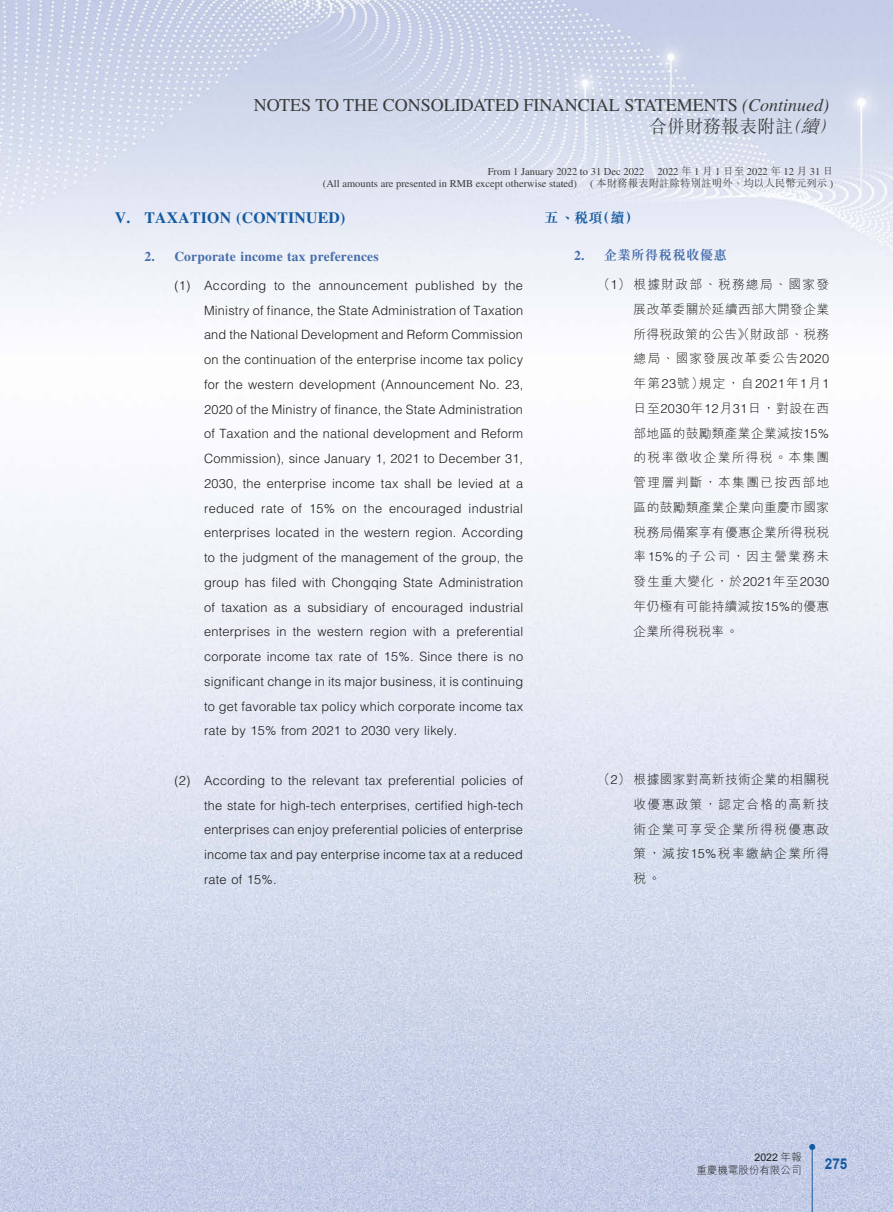
<style>
.page{position:relative;width:893px;height:1212px;background:#fff}
.page>*{position:absolute;margin:0;border:0;box-sizing:border-box;transform-origin:0 0}
.t1{font:18px "Times LT Std";color:#3c3c3b}
.t2{font:300 18px "M Sung HK";color:#3c3c3b}
.t3{font:700 15.75px "Times LT Std";letter-spacing:.015em;color:#145aa0}
.t4{font:700 15px "Arial";color:#145aa0;scale:.9 1}
.t5{font:700 14.25px "M Sung HK";color:#145aa0}
.t6{font:700 13.5px "Times LT Std";letter-spacing:.015em;color:#476eac}
.t7{font:700 13.5px "M Sung HK";letter-spacing:.015em;color:#476eac}
.t8{font:300 12.75px/24.8px "Helvetica LT Std";letter-spacing:.015em;color:#1c1c1b;text-align:justify}
.t9{font:300 12.75px/24.8px "M Hei HK";letter-spacing:.08em;color:#1c1c1b;text-align:justify}
.t10{font:10.5px/12px "Times LT Std";color:#3c3c3b;text-align:right}
.t11{font:300 10.5px "M Hei HK";color:#1c1c1b}
.t12{font:10.5px "Arial";color:#1c1c1b}
.s1{font-style:italic}
.s2{font-family:"M Sung HK";font-weight:300}
.s3{font-family:"Times LT Std"}
.s4{font-family:"Helvetica LT Std"}
.s5{font-family:"M Hei HK";font-weight:300}
</style>
<div class="page">
<img style="left:0;top:0;width:893px;height:1212px">
<hr style="left:812px;top:1147px;width:1px;height:65px;background:#145aa0">
<svg style="left:809px;top:1144px;width:6px;height:6px"></svg>
<h1 class="t1" style="left:254px;top:94px;width:577px">NOTES TO THE CONSOLIDATED FINANCIAL STATEMENTS <span class="s1">(Continued)</span></h1>
<h1 class="t2" style="left:649px;top:114px;width:194px">合併財務報表附註<span class="s1">（續）</span></h1>
<p class="t10" style="left:488px;top:165px;width:158px">From 1 January 2022 to 31 Dec 2022</p>
<p class="t10" style="left:323px;top:166px;width:512px">2022<span class="s2">年</span>1<span class="s2">月</span>1<span class="s2">日至</span>2022<span class="s2">年</span>12<span class="s2">月</span>31<span class="s2">日<br></span>(All amounts are presented in RMB except otherwise stated) ( <span class="s2">本財務報表附註除特別註明外，均以人民幣元列示</span> )</p>
<p class="t5" style="left:544px;top:207px;width:96px">五、稅項（續）</p>
<p class="t7" style="left:574px;top:246px;width:154px"><span class="s3">2.</span> 企業所得稅稅收優惠</p>
<p class="t9" style="left:634px;top:272px;width:197px;text-indent:-36px">（<span class="s4">1</span>）根據財政部、稅務總局、國家發展改革委關於延續西部大開發企業所得稅政策的公告》（財政部、稅務總局、國家發展改革委公告<span class="s4">2020</span>年第<span class="s4">23</span>號）規定，自<span class="s4">2021</span>年<span class="s4">1</span>月<span class="s4">1</span>日至<span class="s4">2030</span>年<span class="s4">12</span>月<span class="s4">31</span>日，對設在西部地區的鼓勵類產業企業減按<span class="s4">15%</span>的稅率徵收企業所得稅。本集團管理層判斷，本集團已按西部地區的鼓勵類產業企業向重慶市國家稅務局備案享有優惠企業所得稅稅率<span class="s4">15%</span>的子公司，因主營業務未發生重大變化，於<span class="s4">2021</span>年至<span class="s4">2030</span>年仍極有可能持續減按<span class="s4">15%</span>的優惠企業所得稅稅率。</p>
<p class="t3" style="left:115px;top:209px;width:232px">V. TAXATION (CONTINUED)</p>
<p class="t6" style="left:145px;top:248px;width:236px">2. Corporate income tax preferences</p>
<p class="t8" style="left:204px;top:273px;width:321px;text-indent:-30px">(1) According to the announcement published by the Ministry of finance, the State Administration of Taxation and the National Development and Reform Commission on the continuation of the enterprise income tax policy for the western development (Announcement No. 23, 2020 of the Ministry of finance, the State Administration of Taxation and the national development and Reform Commission), since January 1, 2021 to December 31, 2030, the enterprise income tax shall be levied at a reduced rate of 15% on the encouraged industrial enterprises located in the western region. According to the judgment of the management of the group, the group has filed with Chongqing State Administration of taxation as a subsidiary of encouraged industrial enterprises in the western region with a preferential corporate income tax rate of 15%. Since there is no significant change in its major business, it is continuing to get favorable tax policy which corporate income tax rate by 15% from 2021 to 2030 very likely.</p>
<p class="t8" style="left:204px;top:768px;width:321px;text-indent:-30px">(2) According to the relevant tax preferential policies of the state for high-tech enterprises, certified high-tech enterprises can enjoy preferential policies of enterprise income tax and pay enterprise income tax at a reduced rate of 15%.</p>
<p class="t9" style="left:634px;top:766px;width:197px;text-indent:-36px">（<span class="s4">2</span>）根據國家對高新技術企業的相關稅收優惠政策，認定合格的高新技術企業可享受企業所得稅優惠政策，減按<span class="s4">15%</span>稅率繳納企業所得稅。</p>
<p class="t12" style="left:755px;top:1150px;width:48px">2022 <span class="s5">年報</span></p>
<p class="t11" style="left:697px;top:1163px;width:106px">重慶機電股份有限公司</p>
<p class="t4" style="left:825px;top:1153px;width:27px">275</p>
</div>
